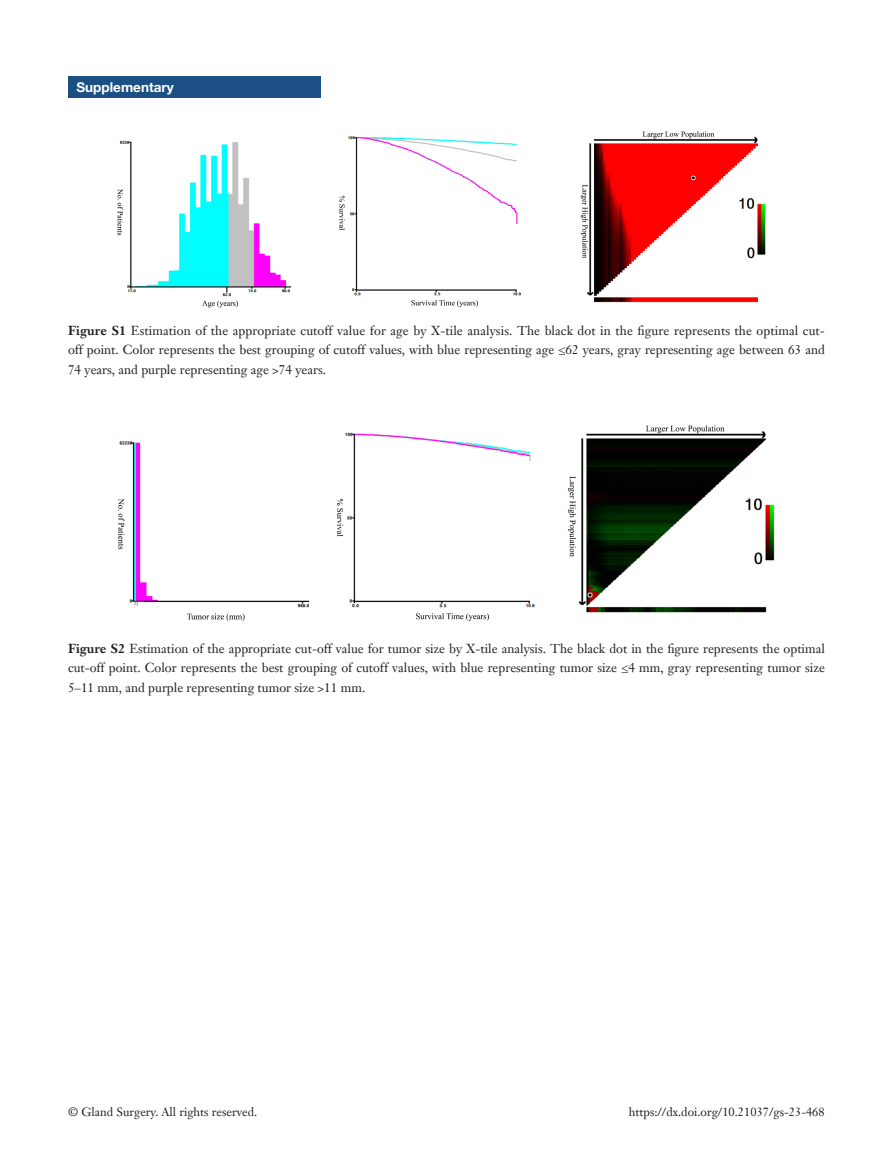
<style>
.page{position:relative;width:893px;height:1170px;background:#fff}
.page>*{position:absolute;margin:0;border:0;box-sizing:border-box;transform-origin:0 0}
.t1{font:700 13.5px "Helvetica Neue LT Pro";color:#fff}
.t2{font:12.75px/19.5px "Janson Text LT";color:#231f20;text-align:justify}
.t3{font:12px "Janson Text LT";color:#231f20}
.s1{font-weight:700}
</style>
<div class="page">
<img style="left:117px;top:131px;width:649px;height:177px">
<img style="left:118px;top:425px;width:657px;height:197px">
<div style="left:68px;top:77px;width:252px;height:21px;background:#1c5085"></div>
<p class="t1" style="left:77px;top:79px;width:99px">Supplementary</p>
<p class="t2" style="left:68px;top:320px;width:758px"><span class="s1">Figure S1</span> Estimation of the appropriate cutoff value for age by X-tile analysis. The black dot in the figure represents the optimal cut&shy;off point. Color represents the best grouping of cutoff values, with blue representing age ≤62 years, gray representing age between 63 and 74 years, and purple representing age &gt;74 years.</p>
<p class="t2" style="left:68px;top:638px;width:758px"><span class="s1">Figure S2</span> Estimation of the appropriate cut-off value for tumor size by X-tile analysis. The black dot in the figure represents the optimal cut-off point. Color represents the best grouping of cutoff values, with blue representing tumor size ≤4 mm, gray representing tumor size 5–11 mm, and purple representing tumor size &gt;11 mm.</p>
<p class="t3" style="left:68px;top:1104px;width:191px">© Gland Surgery. All rights reserved.</p>
<p class="t3" style="left:629px;top:1104px;width:197px">https://dx.doi.org/10.21037/gs-23-468</p>
</div>
